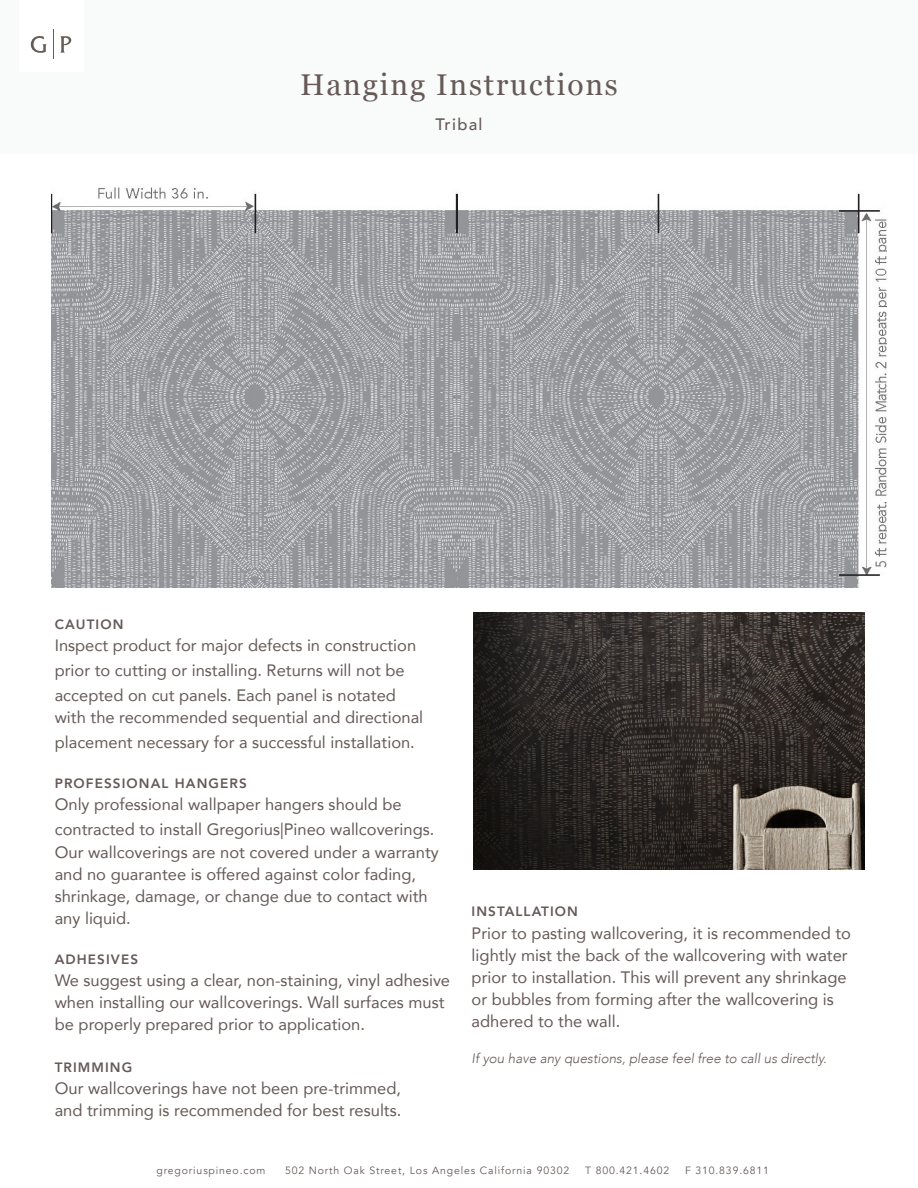
<style>
.page{position:relative;width:918px;height:1188px;background:#fff}
.page>*{position:absolute;margin:0;border:0;box-sizing:border-box;transform-origin:0 0}
.t1{font:30px "Georgia";letter-spacing:.06em;color:#655a57}
.t2{font:16.5px/22.2px "Avenir";color:#655a57}
.t3{font:500 16.5px "Avenir";letter-spacing:.08em;color:#655a57}
.t4{font:800 13.5px "Avenir";letter-spacing:.08em;color:#655a57}
.t5{font:italic 300 13.5px "Avenir";color:#655a57}
.t6{font:10.5px "Avenir";letter-spacing:.08em;color:#655a57}
</style>
<div class="page">
<div style="left:0;top:0;width:918px;height:153px;background:#f9fafa"></div>
<div style="left:19px;top:0;width:64px;height:71px;background:#fff"></div>
<svg style="left:31px;top:36px;width:16px;height:17px"></svg>
<svg style="left:60px;top:36px;width:11px;height:17px"></svg>
<svg style="left:53px;top:30px;width:1px;height:29px"></svg>
<img style="left:51px;top:187px;width:836px;height:401px">
<img style="left:473px;top:612px;width:392px;height:257px">
<p class="t1" style="left:300px;top:63px;width:319px">Hanging Instructions</p>
<p class="t3" style="left:435px;top:110px;width:49px">Tribal</p>
<p class="t4" style="left:55px;top:613px;width:70px">CAUTION</p>
<p class="t2" style="left:55px;top:632px;width:363px;line-height:25.2px">Inspect product for major defects in construction prior to cutting or installing. Returns will not be accepted on cut panels. Each panel is notated</p>
<p class="t2" style="left:55px;top:704px;width:370px;line-height:25.2px">with the recommended sequential and directional placement necessary for a successful installation.</p>
<p class="t4" style="left:55px;top:773px;width:194px">PROFESSIONAL HANGERS</p>
<p class="t2" style="left:55px;top:791px;width:381px;line-height:25.2px">Only professional wallpaper hangers should be contracted to install Gregorius|Pineo wallcoverings.</p>
<p class="t2" style="left:55px;top:840px;width:386px">Our wallcoverings are not covered under a warranty and no guarantee is offered against color fading, shrinkage, damage, or change due to contact with any liquid.</p>
<p class="t4" style="left:55px;top:949px;width:85px">ADHESIVES</p>
<p class="t2" style="left:55px;top:969px;width:397px">We suggest using a clear, non-staining, vinyl adhesive when installing our wallcoverings. Wall surfaces must be properly prepared prior to application.</p>
<p class="t4" style="left:55px;top:1057px;width:79px">TRIMMING</p>
<p class="t2" style="left:55px;top:1077px;width:348px">Our wallcoverings have not been pre-trimmed, and trimming is recommended for best results.</p>
<p class="t4" style="left:472px;top:901px;width:108px">INSTALLATION</p>
<p class="t2" style="left:472px;top:921px;width:381px">Prior to pasting wallcovering, it is recommended to lightly mist the back of the wallcovering with water prior to installation. This will prevent any shrinkage or bubbles from forming after the wallcovering is adhered to the wall.</p>
<p class="t5" style="left:472px;top:1050px;width:357px">If you have any questions, please feel free to call us directly.</p>
<p class="t6" style="left:157px;top:1164px;width:110px">gregoriuspineo.com</p>
<p class="t6" style="left:285px;top:1164px;width:286px">502 North Oak Street, Los Angeles California 90302</p>
<p class="t6" style="left:585px;top:1164px;width:86px">T 800.421.4602</p>
<p class="t6" style="left:685px;top:1164px;width:85px">F 310.839.6811</p>
</div>
